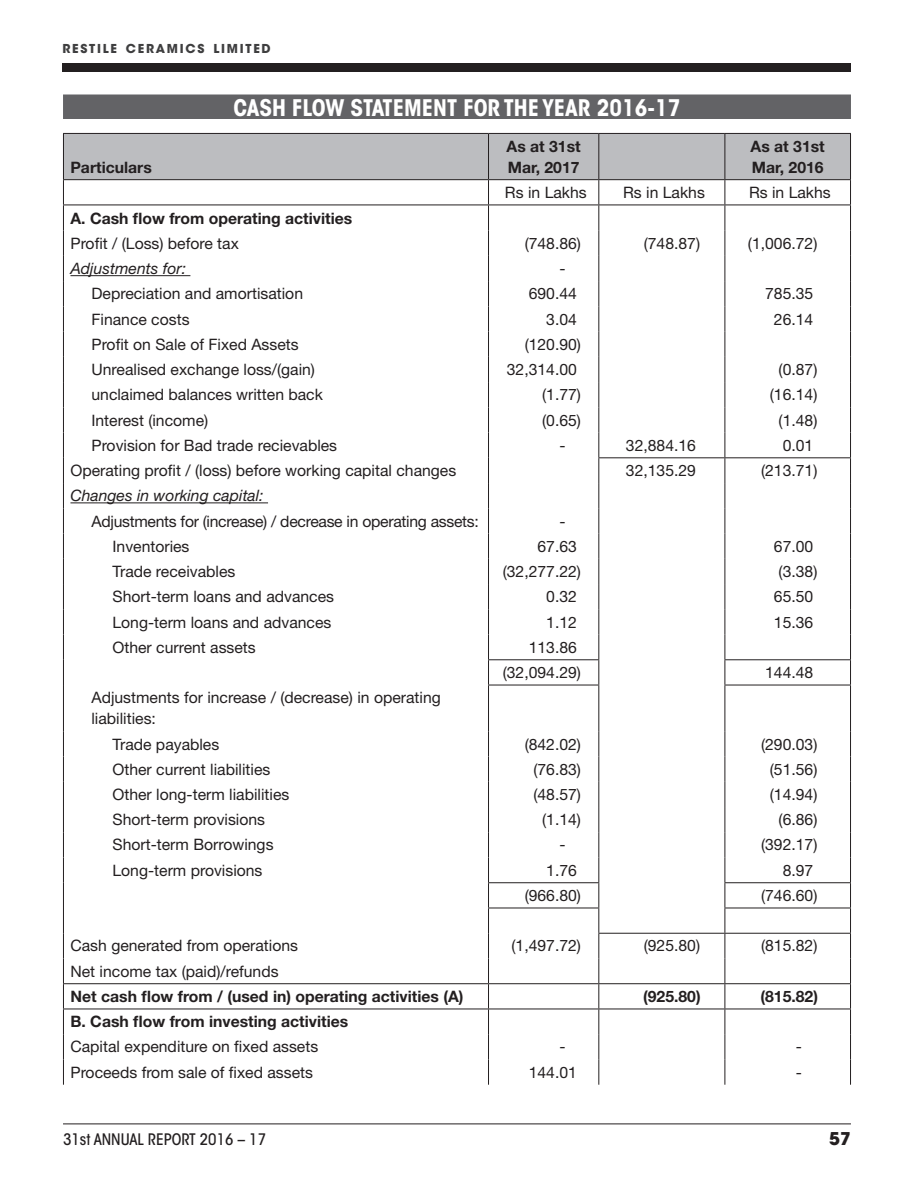
<style>
.page{position:relative;width:914px;height:1197px;background:#fff}
.page>*{position:absolute;margin:0;border:0;box-sizing:border-box;transform-origin:0 0}
.TTL{font:700 condensed 22.75px "ITC Avant Garde Std";color:#fff}
.t1{font:700 17.5px "ITC Avant Garde Std";color:#231f20}
.TB{font:15.75px "Helvetica Neue LT Std";color:#231f20}
.TBUL{font:15.75px/21px "Helvetica Neue LT Std";color:#231f20}
.TBULUL{font:15.75px "Helvetica Neue LT Std";color:#231f20}
.TB-2{font:700 15.75px "Helvetica Neue LT Std";color:#231f20}
.TBUL-2{font:15.75px "Helvetica Neue LT Std";letter-spacing:-.02em;color:#231f20}
.TBCH{font:700 15.75px/21px "Helvetica Neue LT Std";color:#231f20}
.TB-3{font:italic 15.75px "Helvetica Neue LT Std";color:#231f20}
.t2{font:500 condensed 15.75px "ITC Avant Garde Std";color:#231f20}
.t3{font:700 12.25px "ITC Avant Garde Std";letter-spacing:.145em;color:#3e3e3f}
</style>
<div class="page">
<div style="left:62px;top:64px;width:788px;height:8px;background:#231f20"></div>
<hr style="left:63px;top:1123px;width:787px;height:1px;background:#231f20">
<div style="left:63px;top:94px;width:787px;height:25px;background:#636366"></div>
<hr style="left:63px;top:685px;width:1px;height:46px;background:#231f20">
<hr style="left:488px;top:685px;width:1px;height:46px;background:#231f20">
<hr style="left:598px;top:685px;width:1px;height:46px;background:#231f20">
<hr style="left:724px;top:685px;width:1px;height:46px;background:#231f20">
<hr style="left:850px;top:685px;width:1px;height:46px;background:#231f20">
<svg style="left:488px;top:731px;width:1px;height:354px"></svg>
<svg style="left:598px;top:731px;width:1px;height:354px"></svg>
<svg style="left:724px;top:731px;width:1px;height:354px"></svg>
<svg style="left:63px;top:133px;width:788px;height:552px"></svg>
<hr style="left:63px;top:204px;width:425px;height:1px;background:#231f20">
<hr style="left:488px;top:204px;width:110px;height:1px;background:#231f20">
<hr style="left:598px;top:204px;width:126px;height:1px;background:#231f20">
<hr style="left:724px;top:204px;width:126px;height:1px;background:#231f20">
<hr style="left:598px;top:457px;width:126px;height:1px;background:#231f20">
<hr style="left:724px;top:457px;width:126px;height:1px;background:#231f20">
<hr style="left:488px;top:659px;width:111px;height:1px;background:#231f20">
<hr style="left:488px;top:685px;width:111px;height:1px;background:#231f20">
<hr style="left:724px;top:659px;width:126px;height:1px;background:#231f20">
<hr style="left:724px;top:685px;width:126px;height:1px;background:#231f20">
<hr style="left:488px;top:882px;width:111px;height:1px;background:#231f20">
<hr style="left:488px;top:908px;width:111px;height:1px;background:#231f20">
<hr style="left:724px;top:882px;width:126px;height:1px;background:#231f20">
<hr style="left:724px;top:908px;width:126px;height:1px;background:#231f20">
<hr style="left:598px;top:933px;width:126px;height:1px;background:#231f20">
<hr style="left:724px;top:933px;width:126px;height:1px;background:#231f20">
<hr style="left:63px;top:983px;width:425px;height:1px;background:#231f20">
<svg style="left:63px;top:731px;width:1px;height:354px"></svg>
<hr style="left:488px;top:983px;width:110px;height:1px;background:#231f20">
<hr style="left:598px;top:983px;width:126px;height:1px;background:#231f20">
<hr style="left:724px;top:983px;width:126px;height:1px;background:#231f20">
<svg style="left:850px;top:731px;width:1px;height:354px"></svg>
<hr style="left:63px;top:1009px;width:425px;height:1px;background:#231f20">
<hr style="left:488px;top:1009px;width:110px;height:1px;background:#231f20">
<hr style="left:598px;top:1009px;width:126px;height:1px;background:#231f20">
<hr style="left:724px;top:1009px;width:126px;height:1px;background:#231f20">
<hr style="left:70px;top:275px;width:120px;height:1px;background:#231f20">
<hr style="left:70px;top:502px;width:198px;height:1px;background:#231f20">
<p class="t3" style="left:62px;top:41px;width:210px">RESTILE CERAMICS LIMITED</p>
<p class="TBCH" style="left:70px;top:156px;width:83px">Particulars</p>
<p class="TTL" style="left:233px;top:93px;width:448px">CASH FLOW STATEMENT FOR THE YEAR 2016-17</p>
<p class="TBCH" style="left:506px;top:135px;width:76px">As at 31st<br>Mar, 2017</p>
<p class="TBCH" style="left:750px;top:135px;width:76px">As at 31st<br>Mar, 2016</p>
<p class="TB" style="left:505px;top:183px;width:83px">Rs in Lakhs</p>
<p class="TB" style="left:623px;top:183px;width:83px">Rs in Lakhs</p>
<p class="TB" style="left:749px;top:183px;width:83px">Rs in Lakhs</p>
<p class="TB-2" style="left:70px;top:208px;width:283px">A. Cash flow from operating activities</p>
<p class="TB" style="left:70px;top:234px;width:170px">Profit / (Loss) before tax</p>
<p class="TB" style="left:524px;top:234px;width:58px">(748.86)</p>
<p class="TB" style="left:643px;top:234px;width:58px">(748.87)</p>
<p class="TB" style="left:748px;top:234px;width:71px">(1,006.72)</p>
<p class="TB-3" style="left:70px;top:259px;width:117px">Adjustments for:</p>
<p class="TB" style="left:559px;top:259px;width:8px">-</p>
<p class="TBUL" style="left:91px;top:283px;width:213px">Depreciation and amortisation</p>
<p class="TB" style="left:528px;top:284px;width:50px">690.44</p>
<p class="TB" style="left:765px;top:284px;width:50px">785.35</p>
<p class="TBUL" style="left:91px;top:308px;width:100px">Finance costs</p>
<p class="TB" style="left:546px;top:310px;width:32px">3.04</p>
<p class="TB" style="left:773px;top:310px;width:41px">26.14</p>
<p class="TBUL" style="left:91px;top:334px;width:209px">Profit on Sale of Fixed Assets</p>
<p class="TB" style="left:524px;top:335px;width:58px">(120.90)</p>
<p class="TBUL" style="left:91px;top:359px;width:225px">Unrealised exchange loss/(gain)</p>
<p class="TB" style="left:507px;top:360px;width:72px">32,314.00</p>
<p class="TB" style="left:778px;top:360px;width:40px">(0.87)</p>
<p class="TBUL" style="left:91px;top:384px;width:233px">unclaimed balances written back</p>
<p class="TB" style="left:542px;top:385px;width:40px">(1.77)</p>
<p class="TB" style="left:769px;top:385px;width:49px">(16.14)</p>
<p class="TBUL" style="left:91px;top:409px;width:118px">Interest (income)</p>
<p class="TB" style="left:542px;top:411px;width:40px">(0.65)</p>
<p class="TB" style="left:778px;top:411px;width:40px">(1.48)</p>
<p class="TBUL" style="left:91px;top:435px;width:247px">Provision for Bad trade recievables</p>
<p class="TB" style="left:559px;top:436px;width:8px">-</p>
<p class="TB" style="left:626px;top:436px;width:72px">32,884.16</p>
<p class="TB" style="left:782px;top:436px;width:32px">0.01</p>
<p class="TB" style="left:70px;top:461px;width:387px">Operating profit / (loss) before working capital changes</p>
<p class="TB" style="left:626px;top:461px;width:72px">32,135.29</p>
<p class="TB" style="left:761px;top:461px;width:58px">(213.71)</p>
<p class="TB-3" style="left:70px;top:486px;width:195px">Changes in working capital:</p>
<p class="TBUL-2" style="left:91px;top:512px;width:389px">Adjustments for (increase) / decrease in operating assets:</p>
<p class="TB" style="left:559px;top:512px;width:8px">-</p>
<p class="TBULUL" style="left:112px;top:537px;width:79px">Inventories</p>
<p class="TB" style="left:537px;top:537px;width:41px">67.63</p>
<p class="TB" style="left:773px;top:537px;width:41px">67.00</p>
<p class="TBULUL" style="left:112px;top:562px;width:124px">Trade receivables</p>
<p class="TB" style="left:503px;top:562px;width:80px">(32,277.22)</p>
<p class="TB" style="left:778px;top:562px;width:40px">(3.38)</p>
<p class="TBULUL" style="left:112px;top:587px;width:223px">Short-term loans and advances</p>
<p class="TB" style="left:546px;top:587px;width:32px">0.32</p>
<p class="TB" style="left:773px;top:587px;width:41px">65.50</p>
<p class="TBULUL" style="left:112px;top:613px;width:220px">Long-term loans and advances</p>
<p class="TB" style="left:546px;top:613px;width:32px">1.12</p>
<p class="TB" style="left:773px;top:613px;width:41px">15.36</p>
<p class="TBULUL" style="left:112px;top:638px;width:145px">Other current assets</p>
<p class="TB" style="left:528px;top:638px;width:50px">113.86</p>
<p class="TB" style="left:503px;top:663px;width:80px">(32,094.29)</p>
<p class="TB" style="left:765px;top:663px;width:50px">144.48</p>
<p class="TBUL" style="left:91px;top:687px;width:351px">Adjustments for increase / (decrease) in operating liabilities:</p>
<p class="TBULUL" style="left:112px;top:735px;width:108px">Trade payables</p>
<p class="TB" style="left:524px;top:735px;width:58px">(842.02)</p>
<p class="TB" style="left:761px;top:735px;width:58px">(290.03)</p>
<p class="TBULUL" style="left:112px;top:760px;width:159px">Other current liabilities</p>
<p class="TB" style="left:533px;top:760px;width:49px">(76.83)</p>
<p class="TB" style="left:769px;top:760px;width:49px">(51.56)</p>
<p class="TBULUL" style="left:112px;top:785px;width:178px">Other long-term liabilities</p>
<p class="TB" style="left:533px;top:785px;width:49px">(48.57)</p>
<p class="TB" style="left:769px;top:785px;width:49px">(14.94)</p>
<p class="TBULUL" style="left:112px;top:810px;width:154px">Short-term provisions</p>
<p class="TB" style="left:542px;top:810px;width:40px">(1.14)</p>
<p class="TB" style="left:778px;top:810px;width:40px">(6.86)</p>
<p class="TBULUL" style="left:112px;top:836px;width:162px">Short-term Borrowings</p>
<p class="TB" style="left:559px;top:836px;width:8px">-</p>
<p class="TB" style="left:761px;top:836px;width:58px">(392.17)</p>
<p class="TBULUL" style="left:112px;top:861px;width:151px">Long-term provisions</p>
<p class="TB" style="left:546px;top:861px;width:32px">1.76</p>
<p class="TB" style="left:782px;top:861px;width:32px">8.97</p>
<p class="TB" style="left:524px;top:886px;width:58px">(966.80)</p>
<p class="TB" style="left:761px;top:886px;width:58px">(746.60)</p>
<p class="TB" style="left:70px;top:936px;width:229px">Cash generated from operations</p>
<p class="TB" style="left:511px;top:936px;width:71px">(1,497.72)</p>
<p class="TB" style="left:643px;top:936px;width:58px">(925.80)</p>
<p class="TB" style="left:761px;top:936px;width:58px">(815.82)</p>
<p class="TB" style="left:70px;top:962px;width:209px">Net income tax (paid)/refunds</p>
<p class="TB-2" style="left:70px;top:987px;width:394px">Net cash flow from / (used in) operating activities (A)</p>
<p class="TB-2" style="left:643px;top:987px;width:59px">(925.80)</p>
<p class="TB-2" style="left:760px;top:987px;width:59px">(815.82)</p>
<p class="TB-2" style="left:70px;top:1012px;width:279px">B. Cash flow from investing activities</p>
<p class="TB" style="left:70px;top:1037px;width:249px">Capital expenditure on fixed assets</p>
<p class="TB" style="left:559px;top:1037px;width:8px">-</p>
<p class="TB" style="left:795px;top:1037px;width:8px">-</p>
<p class="TB" style="left:70px;top:1063px;width:244px">Proceeds from sale of fixed assets</p>
<p class="TB" style="left:528px;top:1063px;width:50px">144.01</p>
<p class="TB" style="left:795px;top:1063px;width:8px">-</p>
<p class="t2" style="left:63px;top:1130px;width:204px">31st ANNUAL REPORT 2016 – 17</p>
<p class="t1" style="left:829px;top:1128px;width:23px">57</p>
</div>
